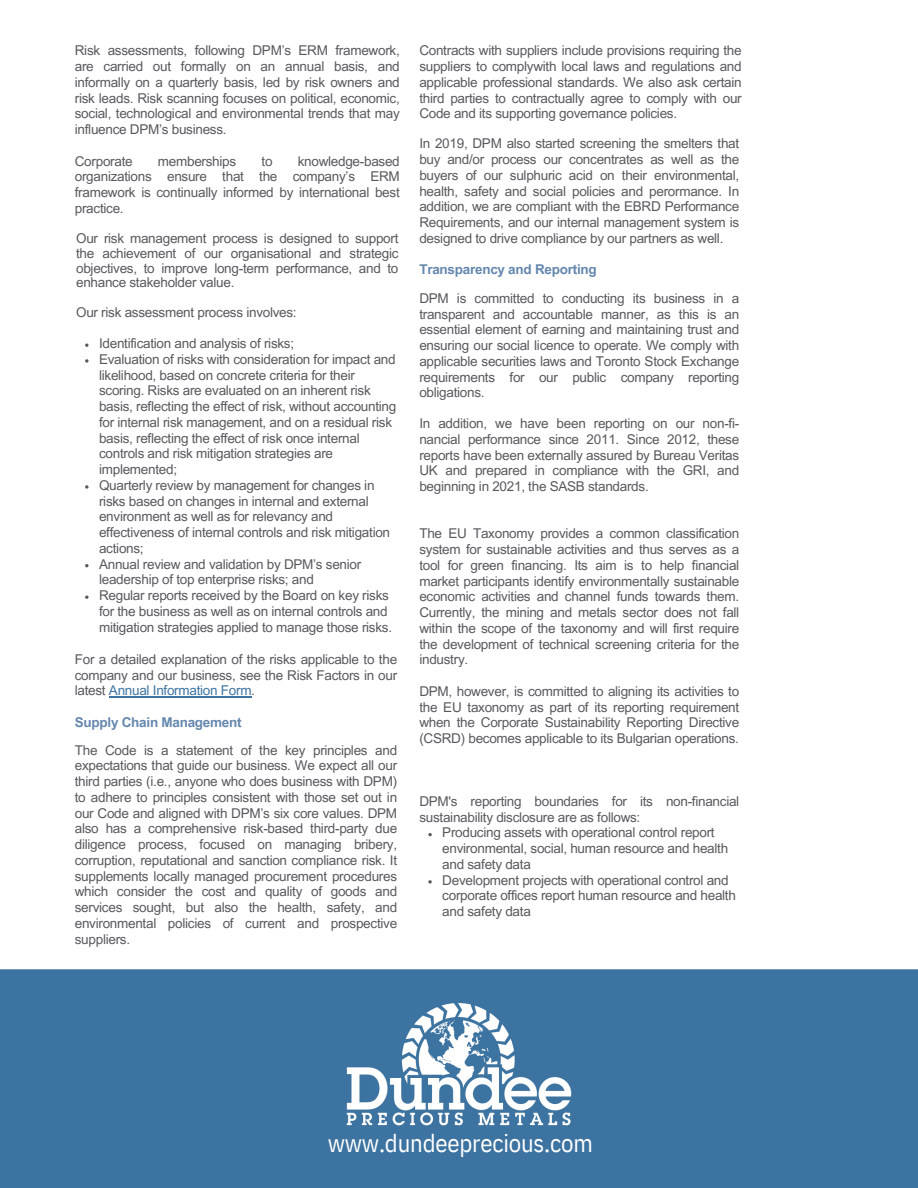
<style>
.page{position:relative;width:918px;height:1188px;background:#fff}
.page>*{position:absolute;margin:0;border:0;box-sizing:border-box;transform-origin:0 0}
.t1{font:24.75px "IBM Plex Sans Cond";letter-spacing:-.01em;color:#fff}
.t2{font:13.5px/15.8px "Arial MT Pro";letter-spacing:-.02em;color:#58595b;text-align:justify}
.t3{font:700 13.5px "Arial MT Pro";letter-spacing:-.02em;color:#6587ae}
.s1{color:#3e74a1}
</style>
<div class="page">
<svg style="left:85px;top:344px;width:4px;height:3px"></svg>
<svg style="left:85px;top:359px;width:4px;height:4px"></svg>
<svg style="left:85px;top:485px;width:4px;height:4px"></svg>
<svg style="left:85px;top:564px;width:4px;height:3px"></svg>
<svg style="left:85px;top:596px;width:4px;height:3px"></svg>
<hr style="left:109px;top:697px;width:142px;height:1px;background:#3e74a1">
<svg style="left:428px;top:833px;width:4px;height:3px"></svg>
<svg style="left:428px;top:880px;width:4px;height:4px"></svg>
<div style="left:0;top:969px;width:918px;height:219px;background:#3c73a0"></div>
<p class="t2" style="left:75px;top:45px;width:326px">Risk assessments, following DPM’s ERM framework, are carried out formally on an annual basis, and informally on a quarterly basis, led by risk owners and risk leads. Risk scanning focuses on political, economic, social, technological and environmental trends that may influence DPM’s business.</p>
<h1 class="t2" style="left:75px;top:155px;width:59px">Corporate</h1>
<h1 class="t2" style="left:158px;top:155px;width:80px">memberships</h1>
<h1 class="t2" style="left:262px;top:155px;width:12px">to</h1>
<h1 class="t2" style="left:75px;top:155px;width:326px;text-indent:223px">knowledge-based organizations ensure that the company’s ERM framework is continually informed by international best practice.</h1>
<p class="t2" style="left:76px;top:233px;width:324px;line-height:14.7px">Our risk management process is designed to support the achievement of our organisational and strategic objectives, to improve long-term performance, and to enhance stakeholder value.</p>
<p class="t2" style="left:76px;top:306px;width:222px">Our risk assessment process involves:</p>
<p class="t2" style="left:99px;top:337px;width:197px">Identification and analysis of risks;</p>
<h2 class="t2" style="left:99px;top:353px;width:299px;text-align:left">Evaluation of risks with consideration for impact and likelihood, based on concrete criteria for their scoring. Risks are evaluated on an inherent risk basis, reflecting the effect of risk, without accounting for internal risk management, and on a residual risk basis, reflecting the effect of risk once internal controls and risk mitigation strategies are implemented;</h2>
<p class="t2" style="left:99px;top:479px;width:293px;text-align:left">Quarterly review by management for changes in risks based on changes in internal and external environment as well as for relevancy and effectiveness of internal controls and risk mitigation actions;</p>
<p class="t2" style="left:99px;top:558px;width:264px">Annual review and validation by DPM’s senior leadership of top enterprise risks; and</p>
<p class="t2" style="left:99px;top:589px;width:295px;text-align:left">Regular reports received by the Board on key risks for the business as well as on internal controls and mitigation strategies applied to manage those risks.</p>
<p class="t2" style="left:75px;top:653px;width:324px">For a detailed explanation of the risks applicable to the company and our business, see the Risk Factors in our latest <span class="s1">Annual Information Form</span>.</p>
<p class="t3" style="left:75px;top:717px;width:168px">Supply Chain Management</p>
<p class="t2" style="left:75px;top:744px;width:324px">The Code is a statement of the key principles and expectations that guide our business. We expect all our third parties (i.e., anyone who does business with DPM) to adhere to principles consistent with those set out in our Code and aligned with DPM’s six core values. DPM also has a comprehensive risk-based third-party due diligence process, focused on managing bribery, corruption, reputational and sanction compliance risk. It supplements locally managed procurement procedures which consider the cost and quality of goods and services sought, but also the health, safety, and environmental policies of current and prospective suppliers.</p>
<p class="t2" style="left:419px;top:45px;width:324px">Contracts with suppliers include provisions requiring the suppliers to complywith local laws and regulations and applicable professional standards. We also ask certain third parties to contractually agree to comply with our Code and its supporting governance policies.</p>
<p class="t2" style="left:419px;top:137px;width:321px">In 2019, DPM also started screening the smelters that buy and/or process our concentrates as well as the buyers of our sulphuric acid on their environmental, health, safety and social policies and perormance. In addition, we are compliant with the EBRD Performance Requirements, and our internal management system is designed to drive compliance by our partners as well.</p>
<p class="t3" style="left:419px;top:265px;width:179px">Transparency and Reporting</p>
<p class="t2" style="left:419px;top:292px;width:321px">DPM is committed to conducting its business in a transparent and accountable manner, as this is an essential element of earning and maintaining trust and ensuring our social licence to operate. We comply with applicable securities laws and Toronto Stock Exchange requirements for our public company reporting obligations.</p>
<p class="t2" style="left:419px;top:417px;width:321px">In addition, we have been reporting on our non-fi&shy;nancial performance since 2011. Since 2012, these reports have been externally assured by Bureau Veritas UK and prepared in compliance with the GRI, and beginning in 2021, the SASB standards.</p>
<p class="t2" style="left:419px;top:527px;width:321px">The EU Taxonomy provides a common classification system for sustainable activities and thus serves as a tool for green financing. Its aim is to help financial market participants identify environmentally sustainable economic activities and channel funds towards them.<br>Currently, the mining and metals sector does not fall within the scope of the taxonomy and will first require the development of technical screening criteria for the industry.</p>
<p class="t2" style="left:419px;top:685px;width:321px">DPM, however, is committed to aligning its activities to the EU taxonomy as part of its reporting requirement when the Corporate Sustainability Reporting Directive (CSRD) becomes applicable to its Bulgarian operations.</p>
<p class="t2" style="left:419px;top:795px;width:321px">DPM's reporting boundaries for its non-financial sustainability disclosure are as follows:</p>
<h2 class="t2" style="left:442px;top:827px;width:287px;text-align:left">Producing assets with operational control report environmental, social, human resource and health and safety data</h2>
<p class="t2" style="left:442px;top:874px;width:295px;text-align:left">Development projects with operational control and corporate offices report human resource and health and safety data</p>
<p class="t1" style="left:328px;top:1126px;width:267px">www.dundeeprecious.com</p>
</div>
